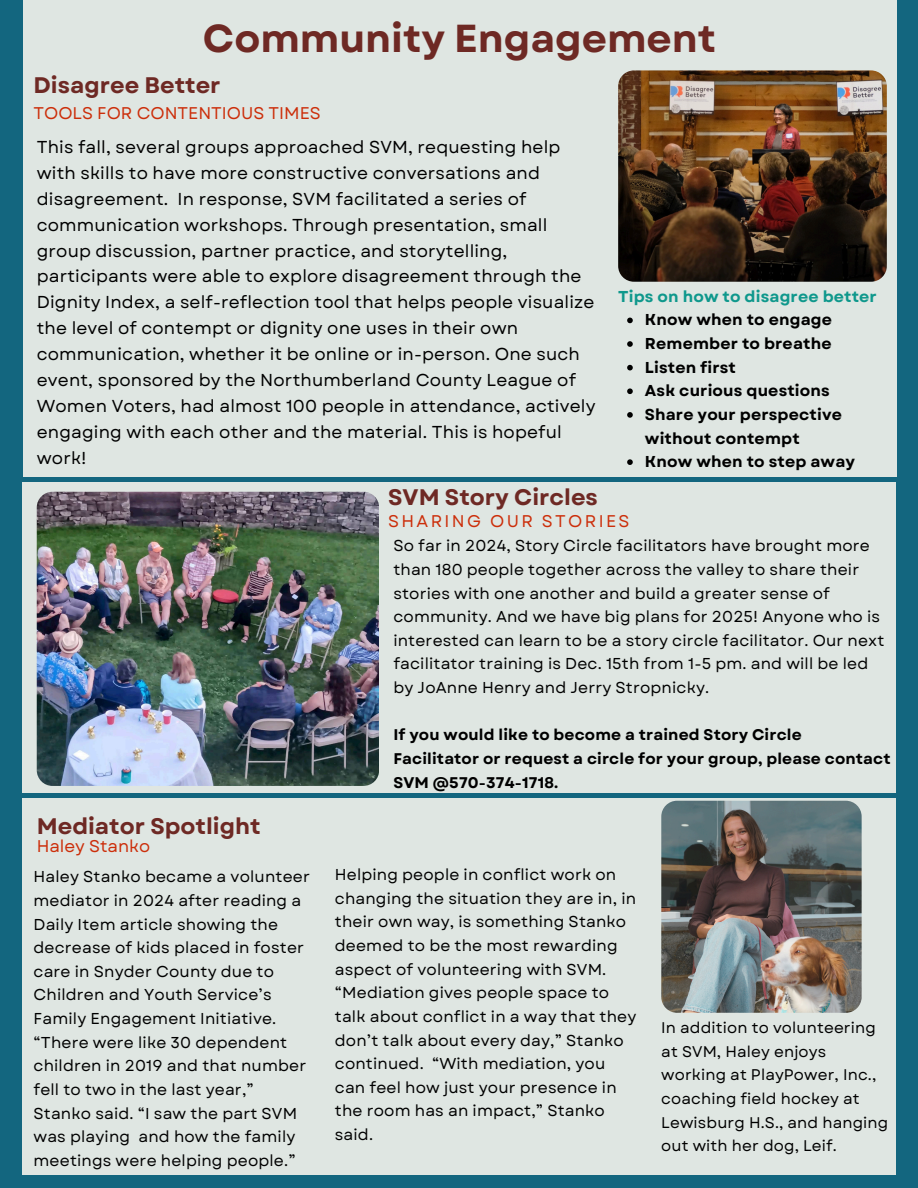
<style>
.page{position:relative;width:918px;height:1188px;background:#13667f}
.page>*{position:absolute;margin:0;border:0;box-sizing:border-box;transform-origin:0 0}
.t1{font:700 39px "Garet";color:#6e2924}
.t2{font:700 22.5px "Garet";color:#6e2924}
.t3{font:17.25px/25.8px "Garet";letter-spacing:.01em;color:#000}
.t4{font:16.95px "Garet";color:#cc2e0a}
.t5{font:16.95px "Garet";letter-spacing:.14em;color:#cc2e0a}
.t6{font:15.75px/23.7px "Garet";letter-spacing:.01em;color:#000}
.t7{font:700 15.75px/23.7px "Garet";letter-spacing:.01em;color:#000}
.t8{font:700 15.75px "Garet";letter-spacing:.01em;color:#0f988c}
.t9{font:15.45px/23.7px "Garet";letter-spacing:.01em;color:#000}
.t10{font:700 15.45px/23.7px "Garet";letter-spacing:.01em;color:#000}
</style>
<div class="page">
<div style="left:23px;top:0;width:873px;height:106px;background:#dfe6e2"></div>
<div style="left:23px;top:93px;width:873px;height:384px;background:#dfe6e2"></div>
<div style="left:23px;top:482px;width:873px;height:311px;background:#dfe6e2"></div>
<img style="left:618px;top:70px;width:269px;height:212px;border-radius:16px">
<img style="left:37px;top:492px;width:342px;height:293px;border-radius:16px">
<div style="left:23px;top:798px;width:873px;height:377px;background:#dfe6e2"></div>
<img style="left:661px;top:801px;width:201px;height:211px;border-radius:16px">
<svg style="left:627px;top:318px;width:6px;height:5px"></svg>
<svg style="left:627px;top:341px;width:6px;height:6px"></svg>
<svg style="left:627px;top:365px;width:6px;height:5px"></svg>
<svg style="left:627px;top:388px;width:6px;height:6px"></svg>
<svg style="left:627px;top:412px;width:6px;height:6px"></svg>
<svg style="left:627px;top:459px;width:6px;height:6px"></svg>
<h1 class="t1" style="left:203px;top:10px;width:515px">Community Engagement</h1>
<p class="t2" style="left:34px;top:68px;width:189px">Disagree Better</p>
<h4 class="t4" style="left:34px;top:100px;width:289px">TOOLS FOR CONTENTIOUS TIMES</h4>
<h5 class="t3" style="left:37px;top:134px;width:560px">This fall, several groups approached SVM, requesting help with skills to have more constructive conversations and disagreement. In response, SVM facilitated a series of communication workshops. Through presentation, small group discussion, partner practice, and storytelling, participants were able to explore disagreement through the Dignity Index, a self-reflection tool that helps people visualize the level of contempt or dignity one uses in their own communication, whether it be online or in-person. One such event, sponsored by the Northumberland County League of Women Voters, had almost 100 people in attendance, actively engaging with each other and the material. This is hopeful work!</h5>
<h6 class="t8" style="left:618px;top:285px;width:260px">Tips on how to disagree better</h6>
<h2 class="t7" style="left:645px;top:308px;width:189px">Know when to engage</h2>
<h5 class="t7" style="left:645px;top:332px;width:188px">Remember to breathe</h5>
<h5 class="t7" style="left:645px;top:355px;width:93px">Listen first</h5>
<h5 class="t7" style="left:645px;top:379px;width:186px">Ask curious questions</h5>
<p class="t7" style="left:645px;top:403px;width:199px">Share your perspective without contempt</p>
<p class="t7" style="left:645px;top:450px;width:212px">Know when to step away</p>
<h2 class="t2" style="left:37px;top:810px;width:225px">Mediator Spotlight</h2>
<p class="t4" style="left:37px;top:834px;width:115px">Haley Stanko</p>
<p class="t6" style="left:34px;top:865px;width:278px">Haley Stanko became a volunteer mediator in 2024 after reading a<br>Daily Item article showing the decrease of kids placed in foster care in Snyder County due to<br>Children and Youth Service’s<br>Family Engagement Initiative. “There were like 30 dependent children in 2019 and that number fell to two in the last year,”<br>Stanko said. “I saw the part SVM was playing and how the family meetings were helping people.”</p>
<p class="t2" style="left:388px;top:481px;width:211px">SVM Story Circles</p>
<p class="t6" style="left:393px;top:534px;width:493px">So far in 2024, Story Circle facilitators have brought more than 180 people together across the valley to share their stories with one another and build a greater sense of community. And we have big plans for 2025! Anyone who is interested can learn to be a story circle facilitator. Our next facilitator training is Dec. 15th from 1-5 pm. and will be led by JoAnne Henry and Jerry Stropnicky.</p>
<p class="t10" style="left:393px;top:723px;width:499px">If you would like to become a trained Story Circle<br>Facilitator or request a circle for your group, please contact<br>SVM @570-374-1718.</p>
<p class="t5" style="left:388px;top:508px;width:243px">SHARING OUR STORIES</p>
<h5 class="t6" style="left:335px;top:863px;width:303px">Helping people in conflict work on changing the situation they are in, in their own way, is something Stanko deemed to be the most rewarding aspect of volunteering with SVM. “Mediation gives people space to talk about conflict in a way that they don’t talk about every day,” Stanko continued. “With mediation, you can feel how just your presence in the room has an impact,” Stanko said.</h5>
<h3 class="t9" style="left:661px;top:1016px;width:228px">In addition to volunteering at SVM, Haley enjoys working at PlayPower, Inc., coaching field hockey at<br>Lewisburg H.S., and hanging out with her dog, Leif.</h3>
</div>
